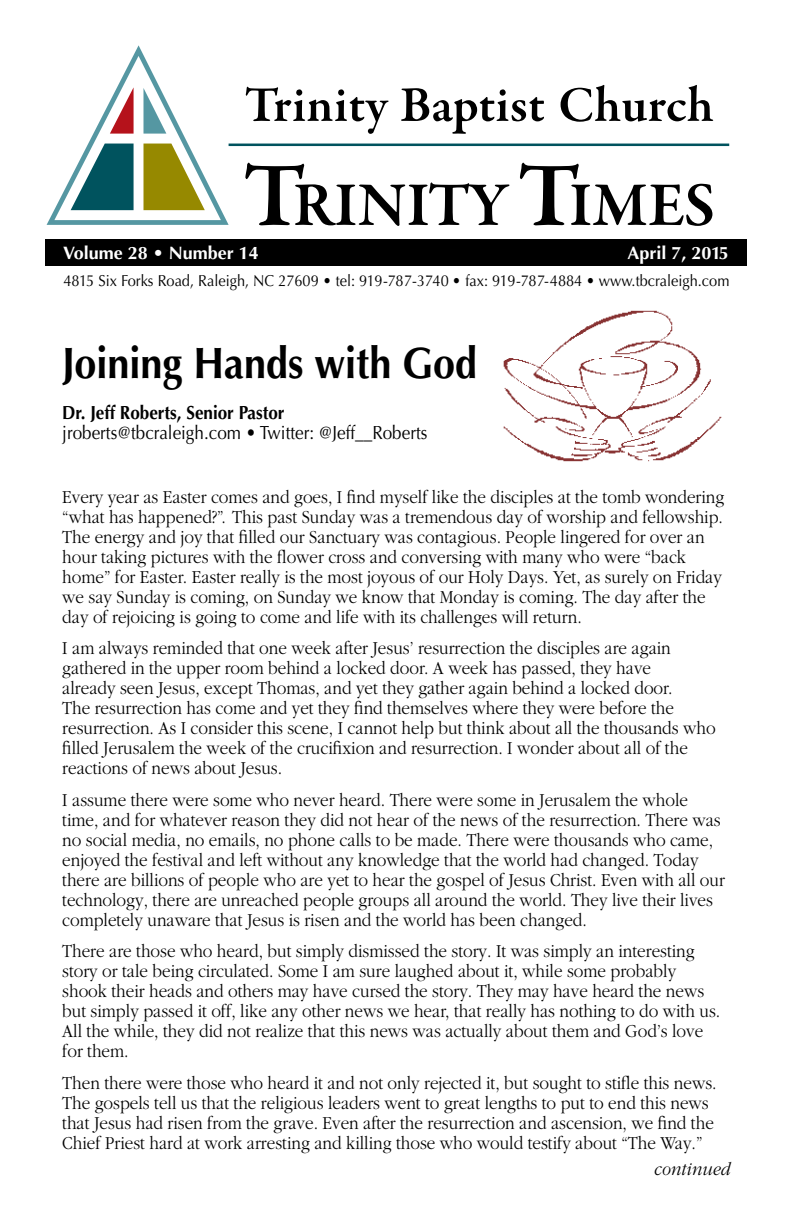
<style>
.page{position:relative;width:792px;height:1224px;background:#fff}
.page>*{position:absolute;margin:0;border:0;box-sizing:border-box;transform-origin:0 0}
.t1{font:700 44px "Optima";color:#000;scale:.9 1}
.t2{font:300 19px/20px "Garamond";color:#000;scale:.9 1}
.t3{font:19px "Optima";color:#000;scale:.9 1}
.t4{font:700 19px "Optima";color:#000;scale:.9 1}
.t5{font:italic 300 19px "Garamond";color:#000;scale:.92 1}
.t6{font:700 18px "Optima";color:#fff}
.t7{font:15.8px "Optima";color:#000;scale:.92 1}
</style>
<div class="page">
<hr style="left:229px;top:144px;width:500px;height:2px;background:#00535e">
<svg style="left:246px;top:87px;width:143px;height:47px"></svg>
<svg style="left:401px;top:88px;width:143px;height:46px"></svg>
<svg style="left:561px;top:85px;width:152px;height:37px"></svg>
<svg style="left:245px;top:163px;width:264px;height:63px"></svg>
<svg style="left:520px;top:163px;width:192px;height:63px"></svg>
<svg style="left:47px;top:45px;width:182px;height:180px"></svg>
<div style="left:45px;top:239px;width:702px;height:27px;background:#000"></div>
<img style="left:503px;top:310px;width:219px;height:152px">
<p class="t6" style="left:63px;top:242px;width:197px">Volume 28 • Number 14</p>
<p class="t6" style="left:627px;top:242px;width:103px">April 7, 2015</p>
<p class="t7" style="left:63px;top:271px;width:725px">4815 Six Forks Road, Raleigh, NC 27609 • tel: 919-787-3740 • fax: 919-787-4884 • www.tbcraleigh.com</p>
<h1 class="t1" style="left:62px;top:337px;width:463px">Joining Hands with God</h1>
<p class="t4" style="left:62px;top:402px;width:248px">Dr. Jeff Roberts, Senior Pastor</p>
<p class="t3" style="left:62px;top:422px;width:407px">jroberts@tbcraleigh.com • Twitter: @Jeff__Roberts</p>
<p class="t2" style="left:62px;top:487px;width:737px">Every year as Easter comes and goes, I find myself like the disciples at the tomb wondering “what has happened?”. This past Sunday was a tremendous day of worship and fellowship.<br>The energy and joy that filled our Sanctuary was contagious. People lingered for over an hour taking pictures with the flower cross and conversing with many who were “back home” for Easter. Easter really is the most joyous of our Holy Days. Yet, as surely on Friday we say Sunday is coming, on Sunday we know that Monday is coming. The day after the day of rejoicing is going to come and life with its challenges will return.</p>
<p class="t2" style="left:62px;top:638px;width:727px">I am always reminded that one week after Jesus’ resurrection the disciples are again gathered in the upper room behind a locked door. A week has passed, they have<br>already seen Jesus, except Thomas, and yet they gather again behind a locked door.<br>The resurrection has come and yet they find themselves where they were before the resurrection. As I consider this scene, I cannot help but think about all the thousands who filled Jerusalem the week of the crucifixion and resurrection. I wonder about all of the reactions of news about Jesus.</p>
<p class="t2" style="left:62px;top:790px;width:738px">I assume there were some who never heard. There were some in Jerusalem the whole time, and for whatever reason they did not hear of the news of the resurrection. There was no social media, no emails, no phone calls to be made. There were thousands who came, enjoyed the festival and left without any knowledge that the world had changed. Today there are billions of people who are yet to hear the gospel of Jesus Christ. Even with all our technology, there are unreached people groups all around the world. They live their lives completely unaware that Jesus is risen and the world has been changed.</p>
<p class="t2" style="left:62px;top:942px;width:733px">There are those who heard, but simply dismissed the story. It was simply an interesting story or tale being circulated. Some I am sure laughed about it, while some probably shook their heads and others may have cursed the story. They may have heard the news but simply passed it off, like any other news we hear, that really has nothing to do with us.<br>All the while, they did not realize that this news was actually about them and God’s love for them.</p>
<p class="t2" style="left:62px;top:1073px;width:729px">Then there were those who heard it and not only rejected it, but sought to stifle this news.<br>The gospels tell us that the religious leaders went to great lengths to put to end this news that Jesus had risen from the grave. Even after the resurrection and ascension, we find the Chief Priest hard at work arresting and killing those who would testify about “The Way.”</p>
<p class="t5" style="left:653px;top:1158px;width:85px">continued</p>
</div>
